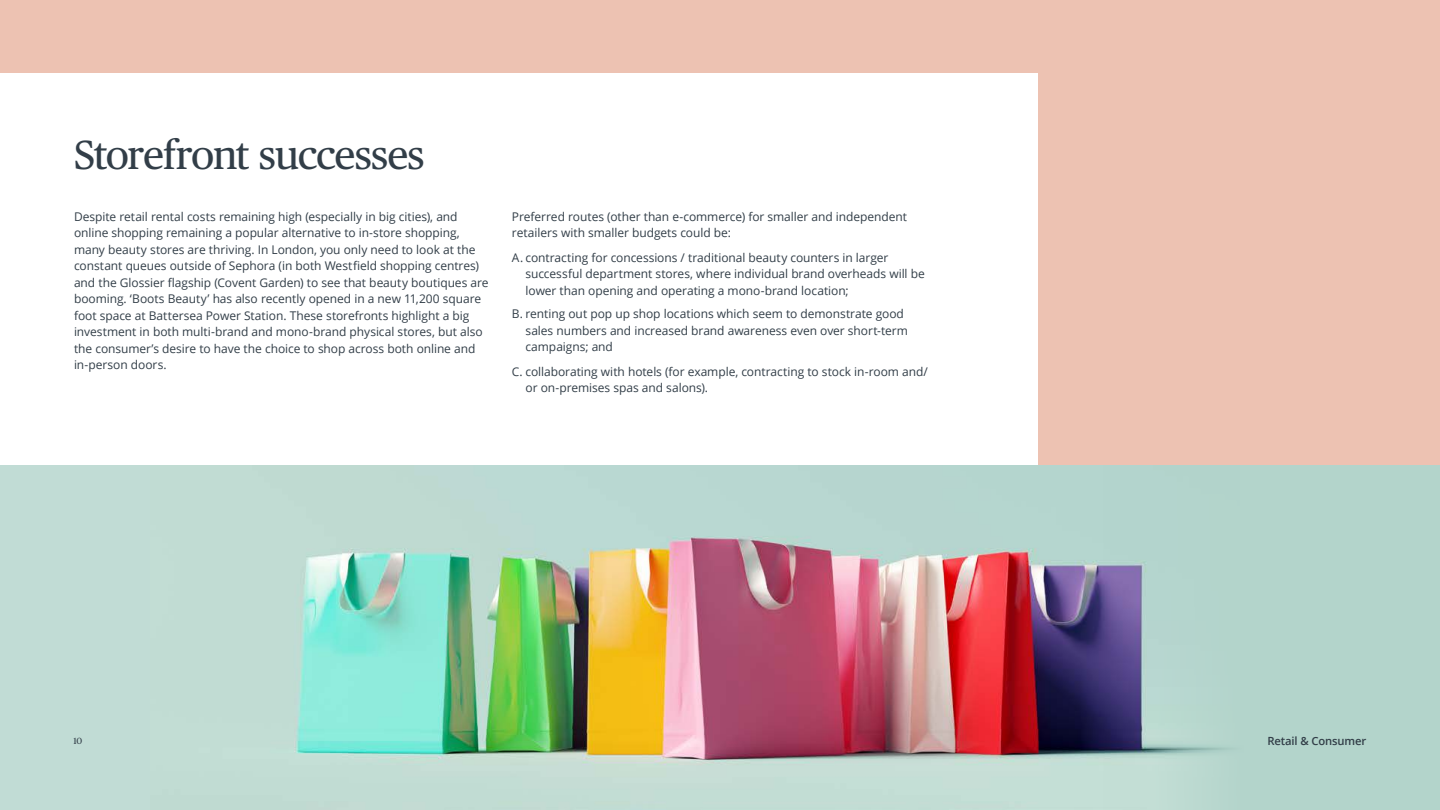
<style>
.page{position:relative;width:1440px;height:810px;background:#edc2b2}
.page>*{position:absolute;margin:0;border:0;box-sizing:border-box;transform-origin:0 0}
.t1{font:40.5px "Publico Text";letter-spacing:-.035em;color:#323e48}
.t2{font:12px/16.5px "Open Sans";letter-spacing:-.005em;color:#323e48}
.t3{font:600 11.25px "Open Sans";letter-spacing:-.01em;color:#323e48}
.t4{font:9px "Publico Text";color:#323e48}
</style>
<div class="page">
<div style="left:0;top:74px;width:1038px;height:537px;background:#fff"></div>
<div style="left:0;top:466px;width:1440px;height:344px;background:#c1dcd5"></div>
<img style="left:294px;top:466px;width:810px;height:300px">
<div style="left:1104px;top:466px;width:336px;height:344px;background:#b3d4cb"></div>
<h1 class="t1" style="left:74px;top:124px;width:352px">Storefront successes</h1>
<p class="t2" style="left:74px;top:208px;width:416px">Despite retail rental costs remaining high (especially in big cities), and online shopping remaining a popular alternative to in-store shopping, many beauty stores are thriving. In London, you only need to look at the constant queues outside of Sephora (in both Westfield shopping centres) and the Glossier flagship (Covent Garden) to see that beauty boutiques are booming. ‘Boots Beauty’ has also recently opened in a new 11,200 square foot space at Battersea Power Station. These storefronts highlight a big investment in both multi-brand and mono-brand physical stores, but also the consumer’s desire to have the choice to shop across both online and in-person doors.</p>
<p class="t2" style="left:512px;top:208px;width:396px">Preferred routes (other than e-commerce) for smaller and independent retailers with smaller budgets could be:</p>
<p class="t2" style="left:525px;top:249px;width:401px;text-indent:-14px">A. contracting for concessions / traditional beauty counters in larger successful department stores, where individual brand overheads will be lower than opening and operating a mono-brand location;</p>
<p class="t2" style="left:525px;top:306px;width:384px;text-indent:-14px">B. renting out pop up shop locations which seem to demonstrate good sales numbers and increased brand awareness even over short-term campaigns; and</p>
<p class="t2" style="left:525px;top:363px;width:404px;text-indent:-14px">C. collaborating with hotels (for example, contracting to stock in-room and/ or on-premises spas and salons).</p>
<p class="t4" style="left:73px;top:734px;width:10px">10</p>
<p class="t3" style="left:1267px;top:733px;width:101px">Retail &amp; Consumer</p>
</div>
